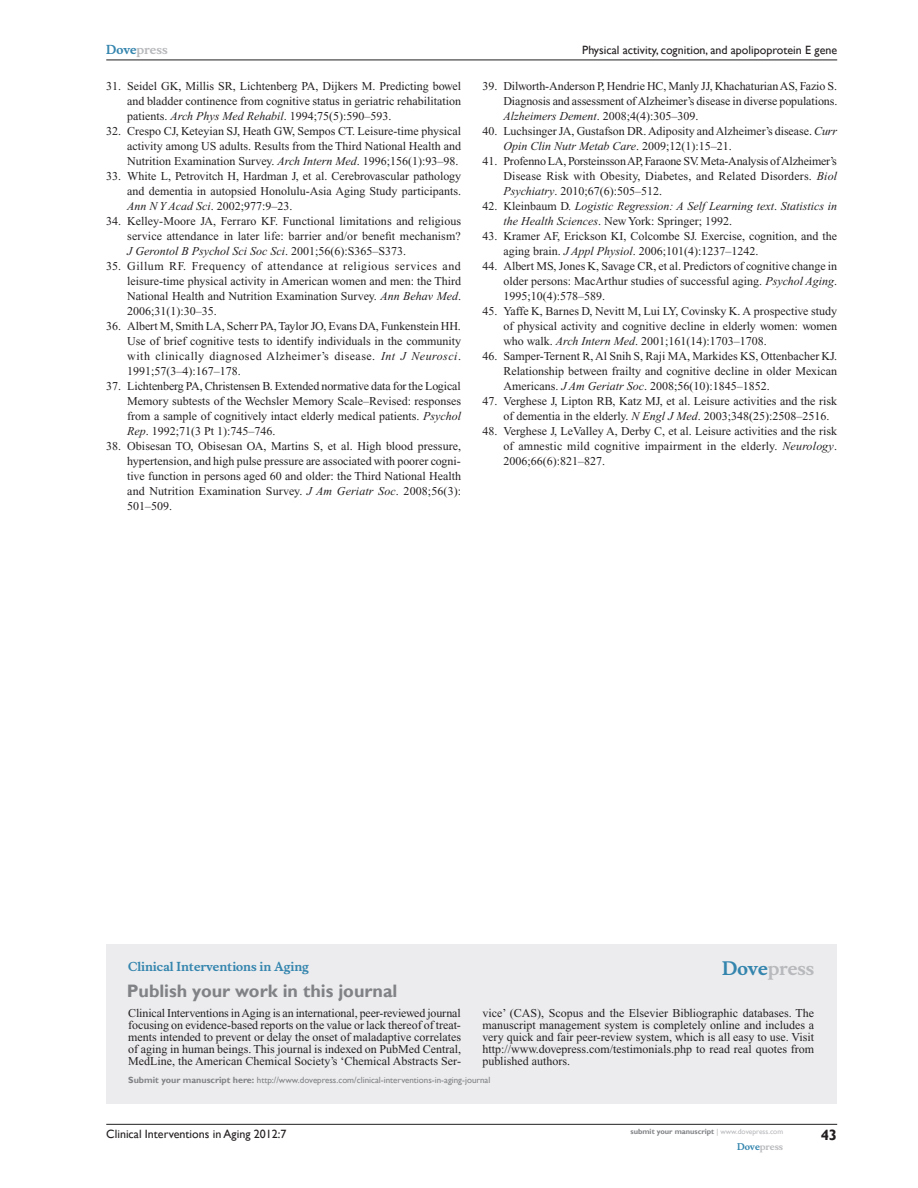
<style>
.page{position:relative;width:918px;height:1188px;background:#fff}
.page>*{position:absolute;margin:0;border:0;box-sizing:border-box;transform-origin:0 0}
.t1{font:700 18px "Gill Sans";color:#808285}
.t2{font:700 18px "Musee";color:#b8b9bc}
.t3{font:700 15px "Gill Sans";color:#231f20}
.t4{font:12px/15px "Times New Roman";color:#231f20;text-align:justify}
.t5{font:italic 12px/15px "Times New Roman";color:#231f20}
.t6{font:12px "Gill Sans";color:#231f20}
.t7{font:700 12px "Musee";color:#3485ae}
.t8{font:700 12px "Musee";color:#b8b9bc}
.t9{font:9px "Gill Sans";color:#808285}
.t10{font:700 9px "Musee";color:#b8b9bc}
.t11{font:700 7.5px "Gill Sans";color:#808285}
.s1{color:#3485ae}
.s2{font-style:italic}
.s3{font-style:normal}
.s4{font-weight:700}
.s5{font-weight:400;color:#b8b9bc}
</style>
<div class="page">
<div style="left:106px;top:944px;width:731px;height:159px;background:#ececee"></div>
<hr style="left:106px;top:1124px;width:731px;height:1px;background:#231f20">
<hr style="left:106px;top:60px;width:731px;height:1px;background:#231f20">
<p class="t8" style="left:106px;top:43px;width:63px"><span class="s1">Dove</span>press</p>
<p class="t4" style="left:127px;top:79px;width:335px;text-indent:-21px">31. Seidel GK, Millis SR, Lichtenberg PA, Dijkers M. Predicting bowel and bladder continence from cognitive status in geriatric rehabilitation patients. <span class="s2">Arch Phys Med Rehabil</span>. 1994;75(5):590–593.</p>
<p class="t4" style="left:127px;top:124px;width:335px;text-indent:-21px">32. Crespo CJ, Keteyian SJ, Heath GW, Sempos CT. Leisure-time physical activity among US adults. Results from the Third National Health and Nutrition Examination Survey. <span class="s2">Arch Intern Med</span>. 1996;156(1):93–98.</p>
<p class="t4" style="left:127px;top:169px;width:335px;text-indent:-21px">33. White L, Petrovitch H, Hardman J, et al. Cerebrovascular pathology and dementia in autopsied Honolulu-Asia Aging Study participants.<br><span class="s2">Ann N Y Acad Sci</span>. 2002;977:9–23.</p>
<p class="t4" style="left:127px;top:214px;width:335px;text-indent:-21px">34. Kelley-Moore JA, Ferraro KF. Functional limitations and religious service attendance in later life: barrier and/or benefit mechanism?<br><span class="s2">J Gerontol B Psychol Sci Soc Sci</span>. 2001;56(6):S365–S373.</p>
<p class="t4" style="left:127px;top:259px;width:335px;text-indent:-21px">35. Gillum RF. Frequency of attendance at religious services and leisure-time physical activity in American women and men: the Third National Health and Nutrition Examination Survey. <span class="s2">Ann Behav Med</span>.<br>2006;31(1):30–35.</p>
<p class="t4" style="left:127px;top:319px;width:335px;text-indent:-21px">36. Albert M, Smith LA, Scherr PA, Taylor JO, Evans DA, Funkenstein HH.<br>Use of brief cognitive tests to identify individuals in the community with clinically diagnosed Alzheimer’s disease. <span class="s2">Int J Neurosci</span>.<br>1991;57(3–4):167–178.</p>
<p class="t4" style="left:127px;top:379px;width:335px;text-indent:-21px">37. Lichtenberg PA, Christensen B. Extended normative data for the Logical Memory subtests of the Wechsler Memory Scale–Revised: responses from a sample of cognitively intact elderly medical patients. <span class="s2">Psychol Rep</span>. 1992;71(3 Pt 1):745–746.</p>
<p class="t4" style="left:127px;top:439px;width:335px;text-indent:-21px">38. Obisesan TO, Obisesan OA, Martins S, et al. High blood pressure, hypertension, and high pulse pressure are associated with poorer cogni&shy;tive function in persons aged 60 and older: the Third National Health and Nutrition Examination Survey. <span class="s2">J Am Geriatr Soc</span>. 2008;56(3):<br>501–509.</p>
<p class="t6" style="left:582px;top:43px;width:256px">Physical activity, cognition, and apolipoprotein E gene</p>
<p class="t4" style="left:503px;top:79px;width:336px;text-indent:-21px">39. Dilworth-Anderson P, Hendrie HC, Manly JJ, Khachaturian AS, Fazio S.<br>Diagnosis and assessment of Alzheimer’s disease in diverse populations.<br><span class="s2">Alzheimers Dement</span>. 2008;4(4):305–309.</p>
<p class="t4" style="left:503px;top:124px;width:335px;text-indent:-21px">40. Luchsinger JA, Gustafson DR. Adiposity and Alzheimer’s disease. <span class="s2">Curr<br>Opin Clin Nutr Metab Care</span>. 2009;12(1):15–21.</p>
<p class="t4" style="left:503px;top:154px;width:335px;text-indent:-21px">41. Profenno LA, Porsteinsson AP, Faraone SV. Meta-Analysis of Alzheimer’s Disease Risk with Obesity, Diabetes, and Related Disorders. <span class="s2">Biol Psychiatry</span>. 2010;67(6):505–512.</p>
<p class="t5" style="left:503px;top:199px;width:335px;text-indent:-21px"><span class="s3">42. Kleinbaum D.</span> Logistic Regression: A Self Learning text<span class="s3">.</span> Statistics in the Health Sciences<span class="s3">. New York: Springer; 1992.</span></p>
<p class="t4" style="left:503px;top:229px;width:335px;text-indent:-21px">43. Kramer AF, Erickson KI, Colcombe SJ. Exercise, cognition, and the aging brain. <span class="s2">J Appl Physiol</span>. 2006;101(4):1237–1242.</p>
<p class="t4" style="left:503px;top:259px;width:335px;text-indent:-21px">44. Albert MS, Jones K, Savage CR, et al. Predictors of cognitive change in older persons: MacArthur studies of successful aging. <span class="s2">Psychol Aging</span>.<br>1995;10(4):578–589.</p>
<p class="t4" style="left:503px;top:304px;width:335px;text-indent:-21px">45. Yaffe K, Barnes D, Nevitt M, Lui LY, Covinsky K. A prospective study of physical activity and cognitive decline in elderly women: women who walk. <span class="s2">Arch Intern Med</span>. 2001;161(14):1703–1708.</p>
<p class="t4" style="left:503px;top:349px;width:335px;text-indent:-21px">46. Samper-Ternent R, Al Snih S, Raji MA, Markides KS, Ottenbacher KJ.<br>Relationship between frailty and cognitive decline in older Mexican Americans. <span class="s2">J Am Geriatr Soc</span>. 2008;56(10):1845–1852.</p>
<p class="t4" style="left:503px;top:394px;width:335px;text-indent:-21px">47. Verghese J, Lipton RB, Katz MJ, et al. Leisure activities and the risk of dementia in the elderly. <span class="s2">N Engl J Med</span>. 2003;348(25):2508–2516.</p>
<p class="t4" style="left:503px;top:424px;width:335px;text-indent:-21px">48. Verghese J, LeValley A, Derby C, et al. Leisure activities and the risk of amnestic mild cognitive impairment in the elderly. <span class="s2">Neurology</span>.<br>2006;66(6):821–827.</p>
<p class="t7" style="left:128px;top:959px;width:182px">Clinical Interventions in Aging</p>
<h1 class="t1" style="left:127px;top:980px;width:272px">Publish your work in this journal</h1>
<h1 class="t2" style="left:722px;top:958px;width:94px"><span class="s1">Dove</span>press</h1>
<p class="t4" style="left:128px;top:1007px;width:334px;line-height:12px">Clinical Interventions in Aging is an international, peer-reviewed journal focusing on evidence-based reports on the value or lack thereof of treat&shy;ments intended to prevent or delay the onset of maladaptive correlates of aging in human beings. This journal is indexed on PubMed Central, MedLine, the American Chemical Society’s ‘Chemical Abstracts Ser-</p>
<p class="t4" style="left:482px;top:1007px;width:333px;line-height:12px">vice’ (CAS), Scopus and the Elsevier Bibliographic databases. The manuscript management system is completely online and includes a very quick and fair peer-review system, which is all easy to use. Visit http://www.dovepress.com/testimonials.php to read real quotes from published authors.</p>
<p class="t9" style="left:128px;top:1075px;width:364px"><span class="s4">Submit your manuscript here:</span> http://www.dovepress.com/clinical-interventions-in-aging-journal</p>
<p class="t6" style="left:106px;top:1127px;width:182px">Clinical Interventions in Aging 2012:7</p>
<p class="t11" style="left:631px;top:1127px;width:154px">submit your manuscript <span class="s5">| www.dovepress.com</span></p>
<p class="t10" style="left:737px;top:1141px;width:48px"><span class="s1">Dove</span>press</p>
<p class="t3" style="left:821px;top:1126px;width:18px">43</p>
</div>
